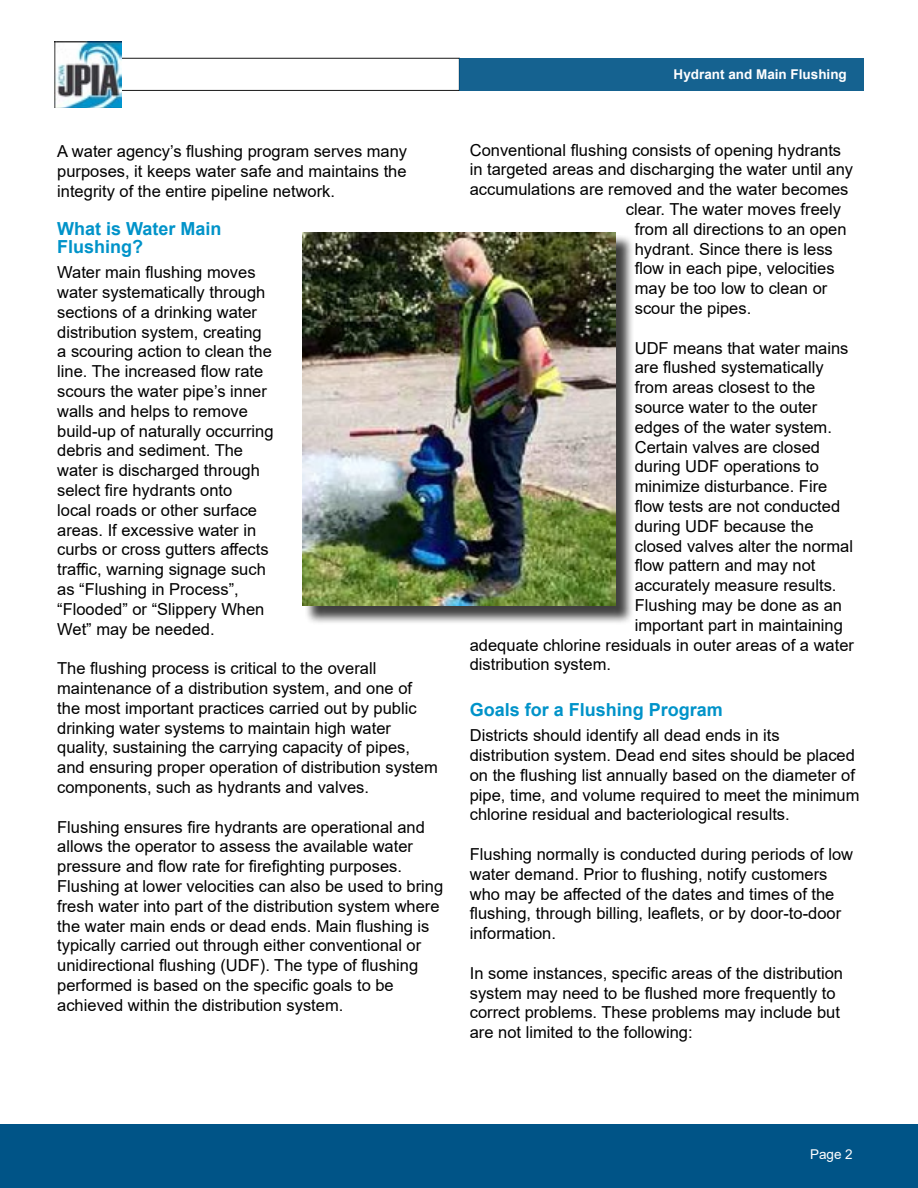
<style>
.page{position:relative;width:918px;height:1188px;background:#fff}
.page>*{position:absolute;margin:0;border:0;box-sizing:border-box;transform-origin:0 0}
.t1{font:700 18px/18px "Arial";color:#0093c9}
.t2{font:16.5px/19.8px "Arial";color:#000}
.t3{font:700 13.5px "Arial";color:#fff}
.t4{font:13.5px "Arial";color:#fff}
</style>
<div class="page">
<div style="left:0;top:1124px;width:918px;height:64px;background:#005487"></div>
<div style="left:305px;top:235px;width:330px;height:390px;background:#000;opacity:.75"></div>
<img style="left:302px;top:232px;width:314px;height:374px">
<div style="left:72px;top:58px;width:388px;height:33px;border:1px solid #000"></div>
<div style="left:460px;top:58px;width:404px;height:33px;background:#156290"></div>
<img style="left:54px;top:41px;width:67px;height:67px">
<p class="t2" style="left:57px;top:142px;width:352px;text-align:justify">A water agency’s flushing program serves many purposes, it keeps water safe and maintains the integrity of the entire pipeline network.</p>
<p class="t1" style="left:57px;top:220px;width:166px">What is Water Main<br>Flushing?</p>
<p class="t2" style="left:57px;top:262px;width:218px">Water main flushing moves water systematically through sections of a drinking water distribution system, creating a scouring action to clean the line. The increased flow rate scours the water pipe’s inner walls and helps to remove build-up of naturally occurring debris and sediment. The water is discharged through select fire hydrants onto<br>local roads or other surface areas. If excessive water in curbs or cross gutters affects traffic, warning signage such as “Flushing in Process”, “Flooded” or “Slippery When<br>Wet” may be needed.</p>
<p class="t2" style="left:57px;top:658px;width:382px">The flushing process is critical to the overall maintenance of a distribution system, and one of the most important practices carried out by public drinking water systems to maintain high water quality, sustaining the carrying capacity of pipes, and ensuring proper operation of distribution system components, such as hydrants and valves.</p>
<p class="t2" style="left:57px;top:817px;width:388px">Flushing ensures fire hydrants are operational and allows the operator to assess the available water pressure and flow rate for firefighting purposes.<br>Flushing at lower velocities can also be used to bring fresh water into part of the distribution system where the water main ends or dead ends. Main flushing is typically carried out through either conventional or unidirectional flushing (UDF). The type of flushing performed is based on the specific goals to be achieved within the distribution system.</p>
<p class="t3" style="left:674px;top:65px;width:175px">Hydrant and Main Flushing</p>
<p class="t2" style="left:470px;top:140px;width:373px">Conventional flushing consists of opening hydrants</p>
<p class="t2" style="left:470px;top:160px;width:385px">in targeted areas and discharging the water until any</p>
<p class="t2" style="left:470px;top:179px;width:380px">accumulations are removed and the water becomes</p>
<p class="t2" style="left:626px;top:199px;width:217px">clear. The water moves freely</p>
<p class="t2" style="left:635px;top:219px;width:213px">from all directions to an open</p>
<p class="t2" style="left:635px;top:239px;width:200px">hydrant. Since there is less</p>
<p class="t2" style="left:635px;top:259px;width:201px">flow in each pipe, velocities</p>
<p class="t2" style="left:635px;top:278px;width:194px">may be too low to clean or</p>
<p class="t2" style="left:635px;top:298px;width:118px">scour the pipes.</p>
<p class="t2" style="left:635px;top:338px;width:215px">UDF means that water mains</p>
<p class="t2" style="left:635px;top:358px;width:190px">are flushed systematically</p>
<p class="t2" style="left:635px;top:377px;width:182px">from areas closest to the</p>
<p class="t2" style="left:635px;top:397px;width:184px">source water to the outer</p>
<p class="t2" style="left:635px;top:417px;width:199px">edges of the water system.</p>
<p class="t2" style="left:635px;top:437px;width:187px">Certain valves are closed</p>
<p class="t2" style="left:635px;top:457px;width:186px">during UDF operations to</p>
<p class="t2" style="left:635px;top:476px;width:194px">minimize disturbance. Fire</p>
<p class="t2" style="left:635px;top:496px;width:207px">flow tests are not conducted</p>
<p class="t2" style="left:635px;top:516px;width:180px">during UDF because the</p>
<p class="t2" style="left:635px;top:536px;width:220px">closed valves alter the normal</p>
<p class="t2" style="left:635px;top:556px;width:182px">flow pattern and may not</p>
<p class="t2" style="left:635px;top:575px;width:203px">accurately measure results.</p>
<p class="t2" style="left:635px;top:595px;width:209px">Flushing may be done as an</p>
<p class="t2" style="left:635px;top:615px;width:210px">important part in maintaining</p>
<p class="t2" style="left:470px;top:635px;width:386px">adequate chlorine residuals in outer areas of a water</p>
<p class="t2" style="left:470px;top:655px;width:143px">distribution system.</p>
<p class="t1" style="left:470px;top:701px;width:255px">Goals for a Flushing Program</p>
<p class="t2" style="left:470px;top:725px;width:391px">Districts should identify all dead ends in its distribution system. Dead end sites should be placed on the flushing list annually based on the diameter of pipe, time, and volume required to meet the minimum chlorine residual and bacteriological results.</p>
<p class="t2" style="left:470px;top:844px;width:385px">Flushing normally is conducted during periods of low water demand. Prior to flushing, notify customers who may be affected of the dates and times of the flushing, through billing, leaflets, or by door-to-door information.</p>
<p class="t2" style="left:470px;top:963px;width:375px">In some instances, specific areas of the distribution system may need to be flushed more frequently to correct problems. These problems may include but are not limited to the following:</p>
<p class="t4" style="left:810px;top:1145px;width:44px">Page 2</p>
</div>
